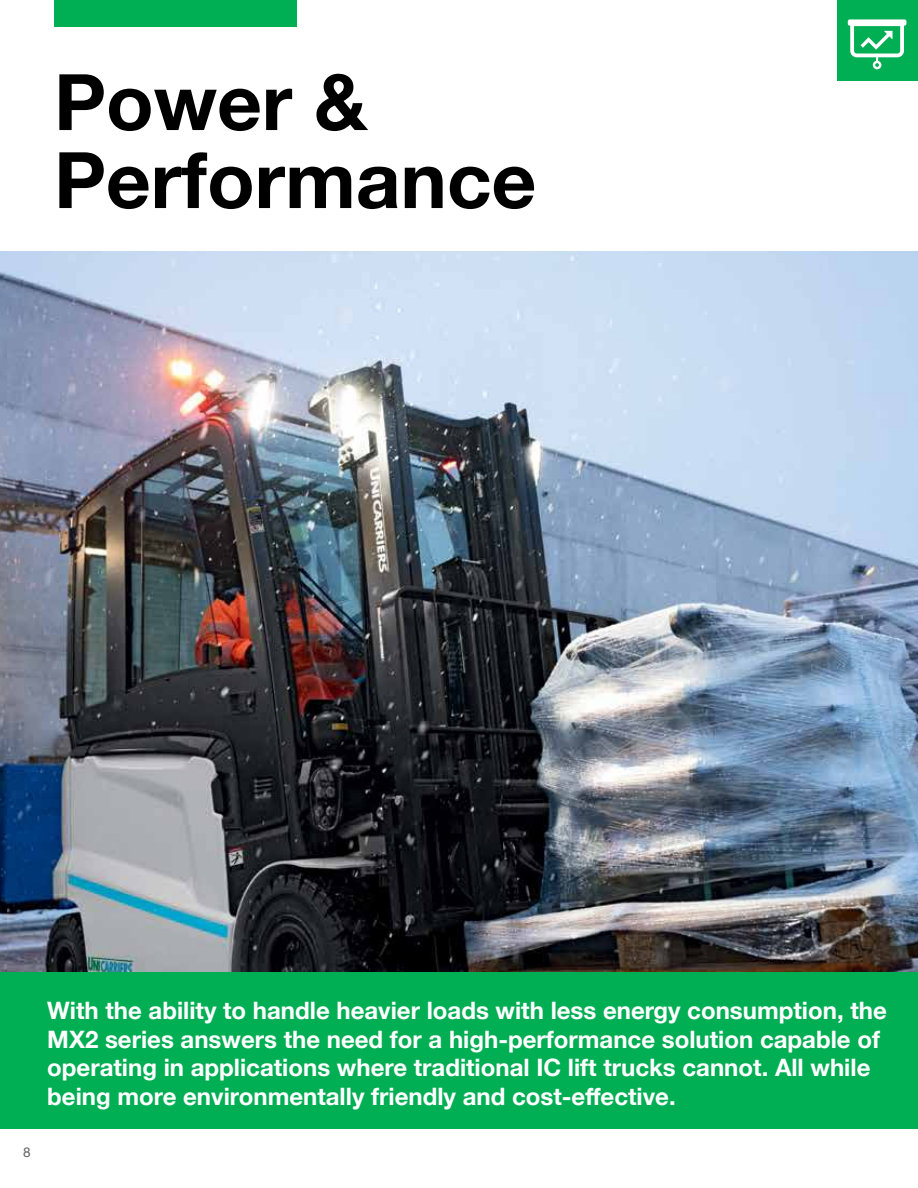
<style>
.page{position:relative;width:918px;height:1188px;background:#fff}
.page>*{position:absolute;margin:0;border:0;box-sizing:border-box;transform-origin:0 0}
.t1{font:700 78px/78px "Helvetica Neue";color:#000}
.t2{font:700 24px/28.8px "Helvetica Neue";color:#fff}
.t3{font:13.5px "Helvetica Neue LT Std";color:#656465}
</style>
<div class="page">
<div style="left:54px;top:0;width:243px;height:27px;background:#00ae53"></div>
<div style="left:837px;top:0;width:81px;height:81px;background:#00ae53"></div>
<img style="left:0;top:252px;width:918px;height:720px">
<svg style="left:848px;top:19px;width:58px;height:50px"></svg>
<div style="left:0;top:972px;width:918px;height:157px;background:#00ae53"></div>
<h1 class="t1" style="left:54px;top:65px;width:484px">Power &amp;<br>Performance</h1>
<p class="t3" style="left:23px;top:1144px;width:9px">8</p>
<p class="t2" style="left:47px;top:996px;width:841px">With the ability to handle heavier loads with less energy consumption, the MX2 series answers the need for a high-performance solution capable of operating in applications where traditional IC lift trucks cannot. All while being more environmentally friendly and cost-effective.</p>
</div>
